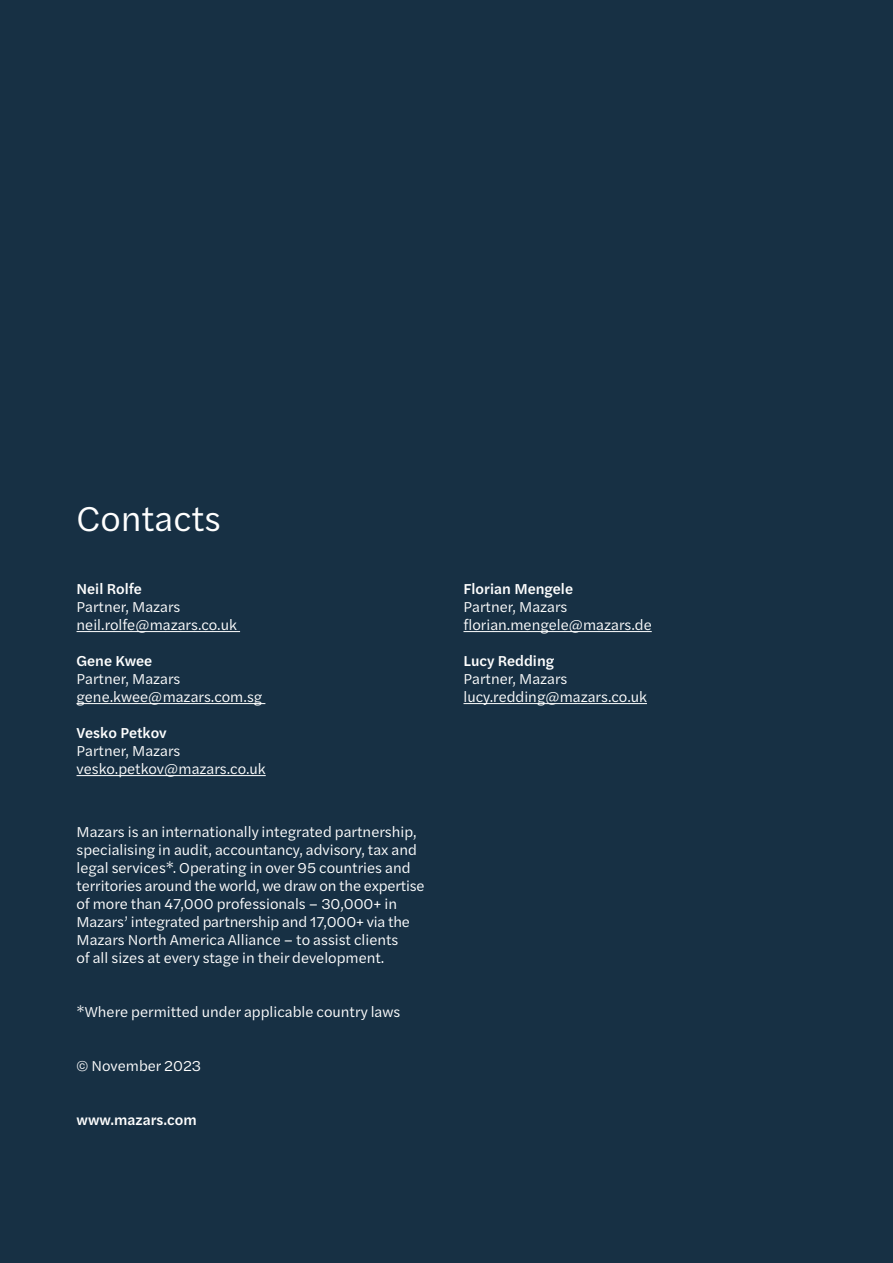
<style>
.page{position:relative;width:893px;height:1263px;background:#173044}
.page>*{position:absolute;margin:0;border:0;box-sizing:border-box;transform-origin:0 0}
.Back_cover_title{font:36px "Halyard Text";color:#fff}
.Body_text{font:15px/18px "Halyard Text";color:#fff}
.Contacts{font:15px "Halyard Text";color:#fff}
.Contacts-2{font:500 15px "Halyard Text";color:#fff}
.Quote_source{font:500 15px "Halyard Text";color:#fff}
</style>
<div class="page">
<hr style="left:77px;top:631px;width:163px;height:1px;background:#fff">
<hr style="left:77px;top:703px;width:188px;height:1px;background:#fff">
<hr style="left:77px;top:775px;width:189px;height:1px;background:#fff">
<hr style="left:463px;top:631px;width:189px;height:1px;background:#fff">
<hr style="left:463px;top:703px;width:184px;height:1px;background:#fff">
<p class="Back_cover_title" style="left:77px;top:493px;width:146px">Contacts</p>
<p class="Contacts-2" style="left:77px;top:578px;width:67px">Neil Rolfe</p>
<p class="Contacts" style="left:77px;top:596px;width:105px">Partner, Mazars</p>
<p class="Contacts" style="left:77px;top:614px;width:162px">neil.rolfe@mazars.co.uk</p>
<p class="Contacts-2" style="left:77px;top:650px;width:77px">Gene Kwee</p>
<p class="Contacts" style="left:77px;top:668px;width:105px">Partner, Mazars</p>
<p class="Contacts" style="left:77px;top:686px;width:187px">gene.kwee@mazars.com.sg</p>
<p class="Contacts-2" style="left:77px;top:722px;width:92px">Vesko Petkov</p>
<p class="Contacts" style="left:77px;top:740px;width:105px">Partner, Mazars</p>
<p class="Contacts" style="left:77px;top:758px;width:191px">vesko.petkov@mazars.co.uk</p>
<h1 class="Back_cover_title" style="left:77px;top:646px;width:146px">Contacts</h1>
<p class="Body_text" style="left:77px;top:822px;width:350px">Mazars is an internationally integrated partnership, specialising in audit, accountancy, advisory, tax and legal services*. Operating in over 95 countries and territories around the world, we draw on the expertise of more than 47,000 professionals – 30,000+ in Mazars’ integrated partnership and 17,000+ via the Mazars North America Alliance – to assist clients<br>of all sizes at every stage in their development.</p>
<p class="Body_text" style="left:77px;top:1002px;width:325px">*Where permitted under applicable country laws</p>
<p class="Body_text" style="left:77px;top:1056px;width:126px">© November 2023</p>
<p class="Quote_source" style="left:77px;top:1109px;width:122px">www.mazars.com</p>
<p class="Contacts-2" style="left:463px;top:578px;width:111px">Florian Mengele</p>
<p class="Contacts" style="left:463px;top:596px;width:105px">Partner, Mazars</p>
<p class="Contacts" style="left:463px;top:614px;width:190px">florian.mengele@mazars.de</p>
<p class="Contacts-2" style="left:463px;top:650px;width:92px">Lucy Redding</p>
<p class="Contacts" style="left:463px;top:668px;width:105px">Partner, Mazars</p>
<p class="Contacts" style="left:463px;top:686px;width:185px">lucy.redding@mazars.co.uk</p>
</div>
